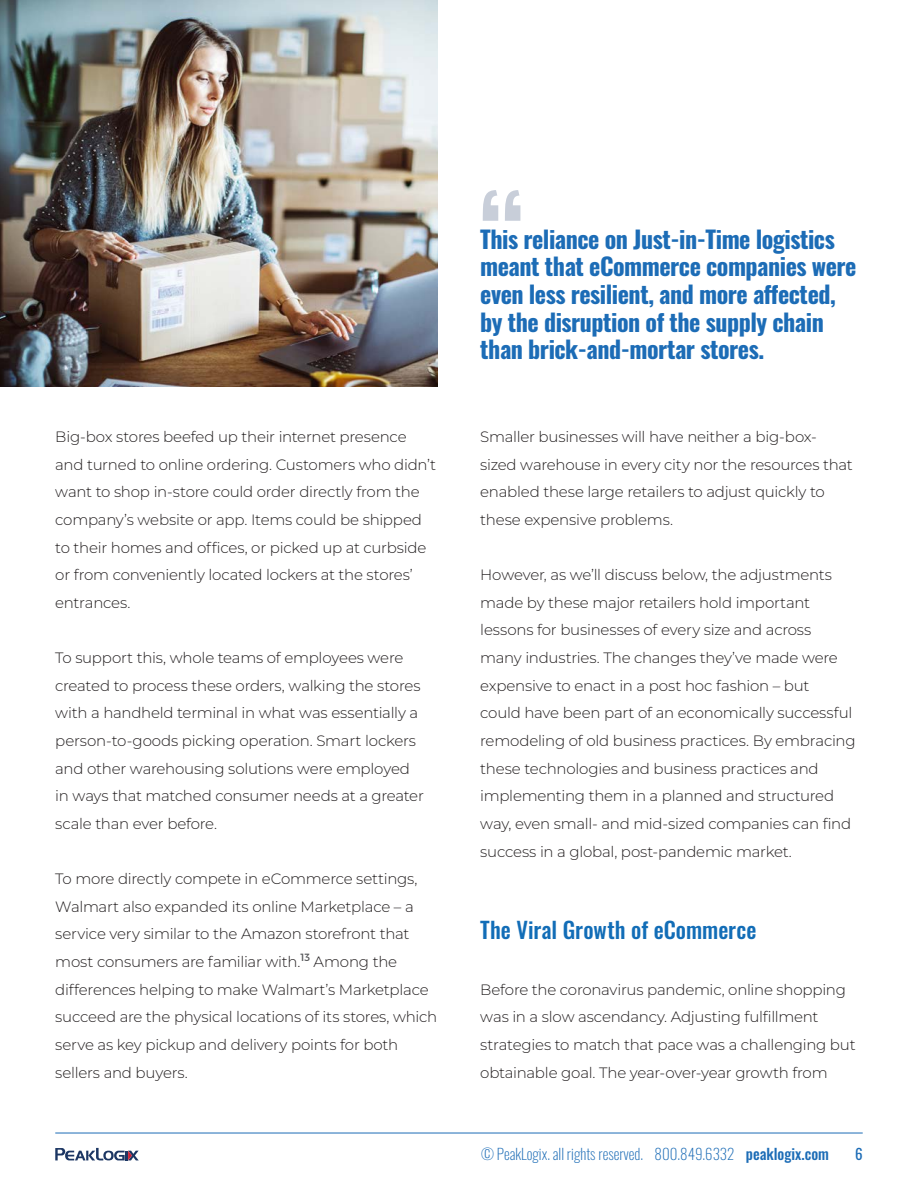
<style>
.page{position:relative;width:918px;height:1188px;background:#fff}
.page>*{position:absolute;margin:0;border:0;box-sizing:border-box;transform-origin:0 0}
.t1{font:700 108px "Oswald";color:#1b3463}
.t2{font:700 24px/27.6px "Oswald";letter-spacing:-.02em;color:#1c6cb6}
.Line{font:500 22.5px "Oswald";color:#126db7}
.Line-2{font:100 15px/27.6px "Montserrat";letter-spacing:-.015em;color:#231f20}
.t3{font:200 15px "Oswald";color:#1c6cb6}
.t4{font:15px "Oswald";color:#1c6cb6}
.s1{font-weight:500}
</style>
<div class="page">
<hr style="left:55px;top:1133px;width:808px;height:1px;background:#1c6cb6">
<svg style="left:55px;top:1148px;width:84px;height:12px"></svg>
<img style="left:0;top:0;width:438px;height:387px">
<p class="Line-2" style="left:55px;top:423px;width:382px">Big-box stores beefed up their internet presence and turned to online ordering. Customers who didn’t want to shop in-store could order directly from the company’s website or app. Items could be shipped to their homes and offices, or picked up at curbside or from conveniently located lockers at the stores’ entrances.</p>
<p class="Line-2" style="left:55px;top:644px;width:370px">To support this, whole teams of employees were created to process these orders, walking the stores with a handheld terminal in what was essentially a person-to-goods picking operation. Smart lockers and other warehousing solutions were employed in ways that matched consumer needs at a greater scale than ever before.</p>
<p class="Line-2" style="left:55px;top:865px;width:384px">To more directly compete in eCommerce settings, Walmart also expanded its online Marketplace – a service very similar to the Amazon storefront that most consumers are familiar with.<sup>13</sup> Among the differences helping to make Walmart’s Marketplace succeed are the physical locations of its stores, which serve as key pickup and delivery points for both sellers and buyers.</p>
<h1 class="t1" style="left:480px;top:178px;width:48px">“</h1>
<p class="t2" style="left:480px;top:227px;width:378px">This reliance on Just-in-Time logistics meant that eCommerce companies were even less resilient, and more affected, by the disruption of the supply chain than brick-and-mortar stores.</p>
<p class="Line-2" style="left:480px;top:423px;width:374px">Smaller businesses will have neither a big-box&shy;sized warehouse in every city nor the resources that enabled these large retailers to adjust quickly to these expensive problems.</p>
<p class="Line-2" style="left:480px;top:561px;width:377px">However, as we’ll discuss below, the adjustments made by these major retailers hold important lessons for businesses of every size and across many industries. The changes they’ve made were expensive to enact in a post hoc fashion – but<br>could have been part of an economically successful remodeling of old business practices. By embracing these technologies and business practices and implementing them in a planned and structured way, even small- and mid-sized companies can find success in a global, post-pandemic market.</p>
<p class="Line" style="left:480px;top:918px;width:278px">The Viral Growth of eCommerce</p>
<p class="Line-2" style="left:480px;top:975px;width:377px">Before the coronavirus pandemic, online shopping was in a slow ascendancy. Adjusting fulfillment strategies to match that pace was a challenging but obtainable goal. The year-over-year growth from</p>
<p class="t3" style="left:481px;top:1141px;width:349px">© PeakLogix. all rights reserved. 800.849.6332 <span class="s1">peaklogix.com</span></p>
<p class="t4" style="left:855px;top:1141px;width:9px">6</p>
</div>
